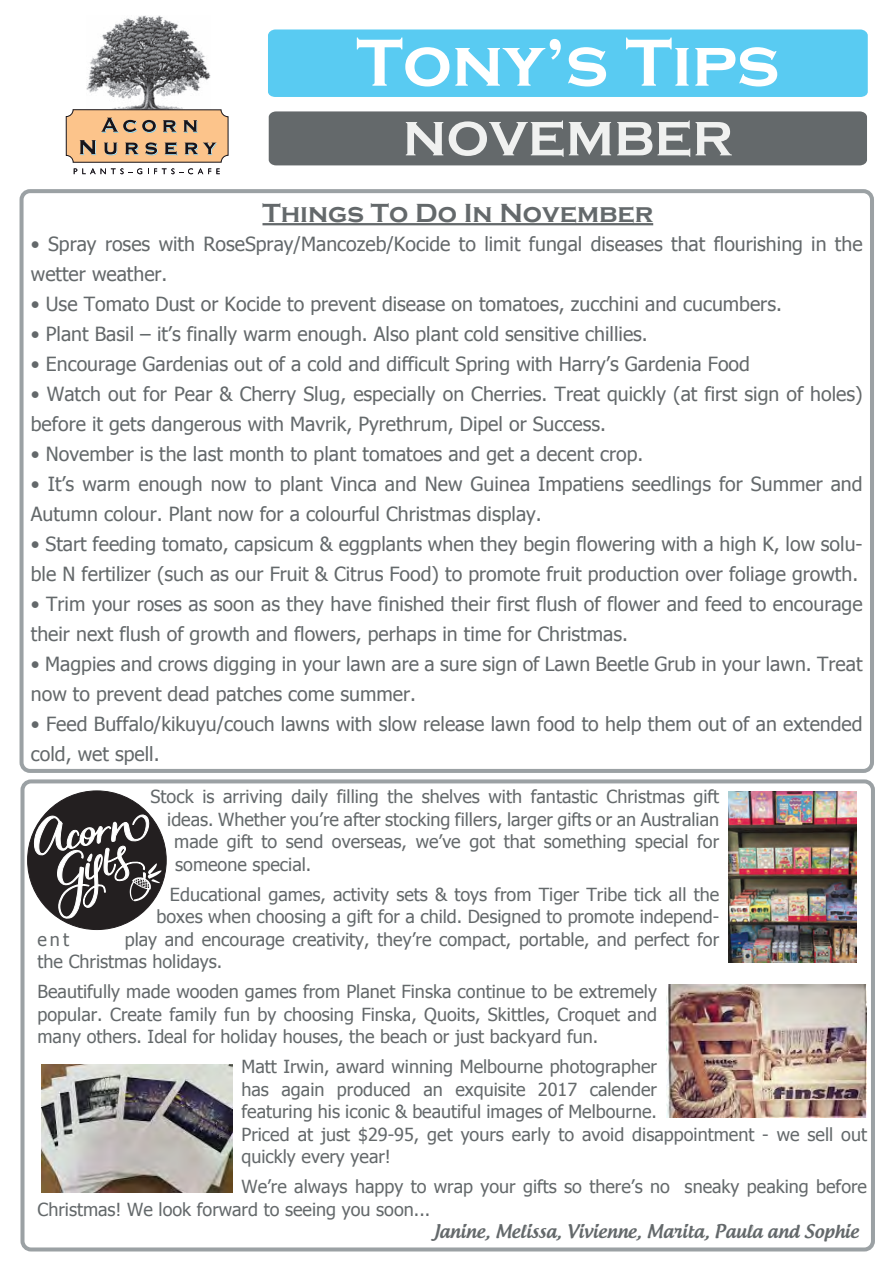
<style>
.page{position:relative;width:893px;height:1263px;background:#fff}
.page>*{position:absolute;margin:0;border:0;box-sizing:border-box;transform-origin:0 0}
.t1{font:700 69px "Copperplate Gothic";color:#fff}
.t2{font:700 50.1px "Copperplate Gothic";color:#f0f1f0}
.t3{font:700 27px "Copperplate Gothic";color:#64696b}
.t4{font:19.5px/30px "Tahoma";color:#64696b}
.t5{font:18px/22.5px "Tahoma";color:#64696b}
.t6{font:500 18px "Androgyne";color:#64696b}
</style>
<div class="page">
<img style="left:86px;top:15px;width:124px;height:94px">
<div style="left:66px;top:110px;width:162px;height:52px;background:#fcc48b;border-radius:7px"></div>
<div style="left:66px;top:109px;width:162px;height:53px;border:1px solid #17141a;border-radius:7px"></div>
<svg style="left:80px;top:118px;width:137px;height:38px"></svg>
<svg style="left:74px;top:168px;width:68px;height:6px"></svg>
<svg style="left:148px;top:168px;width:72px;height:6px"></svg>
<div style="left:269px;top:111px;width:598px;height:54px;background:#64696b"></div>
<div style="left:268px;top:29px;width:600px;height:68px;background:#59cbf2"></div>
<div style="left:28px;top:791px;width:138px;height:138px;background:#231f20;border-radius:50%"></div>
<svg style="left:33px;top:814px;width:129px;height:104px"></svg>
<hr style="left:262px;top:223px;width:391px;height:2px;background:#64696b">
<div style="left:20px;top:189px;width:854px;height:584px;border:4px solid #9ba1a4;border-radius:9px"></div>
<img style="left:41px;top:1065px;width:191px;height:127px">
<img style="left:666px;top:985px;width:200px;height:133px">
<img style="left:728px;top:792px;width:128px;height:171px">
<div style="left:20px;top:779px;width:855px;height:472px;border:4px solid #9ba1a4;border-radius:9px"></div>
<h1 class="t1" style="left:356px;top:25px;width:425px">Tony’s Tips</h1>
<h2 class="t2" style="left:403px;top:111px;width:332px">NOVEMBER</h2>
<h3 class="t3" style="left:262px;top:198px;width:392px">Things To Do In November</h3>
<p class="t4" style="left:31px;top:228px;width:833px">• Spray roses with RoseSpray/Mancozeb/Kocide to limit fungal diseases that flourishing in the wetter weather.</p>
<p class="t4" style="left:31px;top:288px;width:753px">• Use Tomato Dust or Kocide to prevent disease on tomatoes, zucchini and cucumbers.</p>
<p class="t4" style="left:31px;top:318px;width:618px">• Plant Basil – it’s finally warm enough. Also plant cold sensitive chillies.</p>
<p class="t4" style="left:31px;top:348px;width:721px">• Encourage Gardenias out of a cold and difficult Spring with Harry’s Gardenia Food</p>
<p class="t4" style="left:31px;top:378px;width:833px">• Watch out for Pear &amp; Cherry Slug, especially on Cherries. Treat quickly (at first sign of holes) before it gets dangerous with Mavrik, Pyrethrum, Dipel or Success.</p>
<p class="t4" style="left:31px;top:438px;width:614px">• November is the last month to plant tomatoes and get a decent crop.</p>
<p class="t4" style="left:31px;top:468px;width:833px">• It’s warm enough now to plant Vinca and New Guinea Impatiens seedlings for Summer and<br>Autumn colour. Plant now for a colourful Christmas display.</p>
<p class="t4" style="left:31px;top:528px;width:833px">• Start feeding tomato, capsicum &amp; eggplants when they begin flowering with a high K, low solu&shy;ble N fertilizer (such as our Fruit &amp; Citrus Food) to promote fruit production over foliage growth.</p>
<p class="t4" style="left:31px;top:588px;width:833px">• Trim your roses as soon as they have finished their first flush of flower and feed to encourage their next flush of growth and flowers, perhaps in time for Christmas.</p>
<p class="t4" style="left:31px;top:648px;width:833px">• Magpies and crows digging in your lawn are a sure sign of Lawn Beetle Grub in your lawn. Treat now to prevent dead patches come summer.</p>
<p class="t4" style="left:31px;top:708px;width:833px">• Feed Buffalo/kikuyu/couch lawns with slow release lawn food to help them out of an extended cold, wet spell.</p>
<p class="t5" style="left:151px;top:785px;width:570px">Stock is arriving daily filling the shelves with fantastic Christmas gift</p>
<p class="t5" style="left:167px;top:807px;width:553px">ideas. Whether you’re after stocking fillers, larger gifts or an Australian</p>
<p class="t5" style="left:174px;top:830px;width:546px">made gift to send overseas, we’ve got that something special for</p>
<p class="t5" style="left:175px;top:852px;width:138px">someone special.</p>
<p class="t5" style="left:157px;top:882px;width:564px;text-align:right">Educational games, activity sets &amp; toys from Tiger Tribe tick all the boxes when choosing a gift for a child. Designed to promote independ-</p>
<p class="t5" style="left:38px;top:927px;width:683px;text-indent:87px">play and encourage creativity, they’re compact, portable, and perfect for the Christmas holidays.</p>
<p class="t5" style="left:38px;top:980px;width:621px;text-align:justify">Beautifully made wooden games from Planet Finska continue to be extremely popular. Create family fun by choosing Finska, Quoits, Skittles, Croquet and many others. Ideal for holiday houses, the beach or just backyard fun.</p>
<p class="t5" style="left:241px;top:1055px;width:627px">Matt Irwin, award winning Melbourne photographer<br>has again produced an exquisite 2017 calender<br>featuring his iconic &amp; beautiful images of Melbourne.<br>Priced at just $29-95, get yours early to avoid disappointment - we sell out quickly every year!</p>
<p class="t5" style="left:38px;top:1175px;width:831px;text-indent:204px">We’re always happy to wrap your gifts so there’s no sneaky peaking before<br>Christmas! We look forward to seeing you soon...</p>
<p class="t5" style="left:38px;top:927px;width:33px">ent</p>
<p class="t6" style="left:433px;top:1219px;width:427px">Janine, Melissa, Vivienne, Marita, Paula and Sophie</p>
</div>
